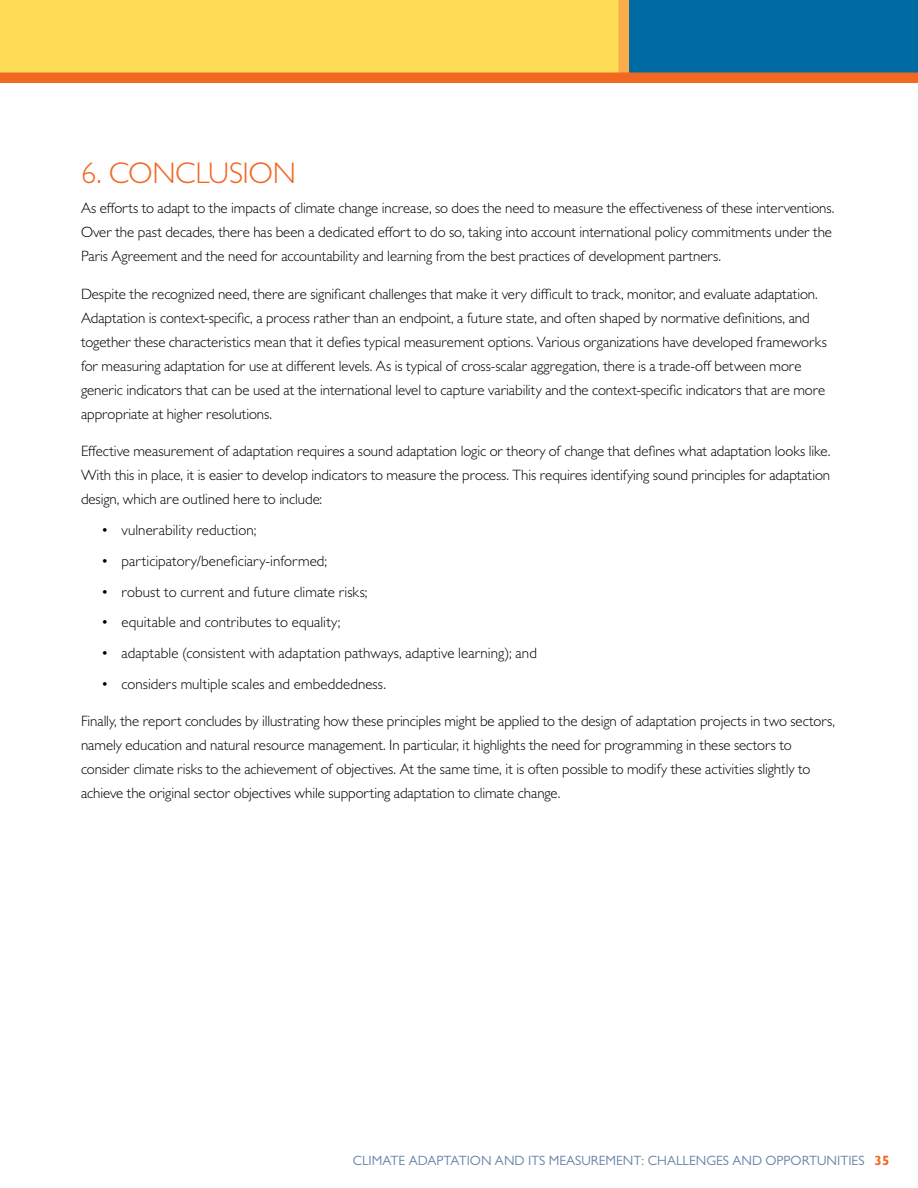
<style>
.page{position:relative;width:918px;height:1188px;background:#fff}
.page>*{position:absolute;margin:0;border:0;box-sizing:border-box;transform-origin:0 0}
.t1{font:300 30px "Gill Sans MT Pro";letter-spacing:-.005em;color:#f26722}
.text{font:300 15px/24px "Gill Sans MT Pro";letter-spacing:-.005em;color:#000}
.t2{font:13.5px "Gill Sans MT Pro";color:#6682a7}
.s1{font-weight:700;color:#f26722}
</style>
<div class="page">
<div style="left:621px;top:0;width:297px;height:76px;background:#006ba3"></div>
<div style="left:0;top:0;width:626px;height:76px;background:#ffdc56"></div>
<div style="left:619px;top:0;width:10px;height:78px;background:#fbac4b"></div>
<div style="left:0;top:73px;width:918px;height:10px;background:#f26722"></div>
<h2 class="t1" style="left:81px;top:155px;width:217px">6. CONCLUSION</h2>
<p class="text" style="left:81px;top:196px;width:755px">As efforts to adapt to the impacts of climate change increase, so does the need to measure the effectiveness of these interventions.<br>Over the past decades, there has been a dedicated effort to do so, taking into account international policy commitments under the<br>Paris Agreement and the need for accountability and learning from the best practices of development partners.</p>
<p class="text" style="left:81px;top:282px;width:747px">Despite the recognized need, there are significant challenges that make it very difficult to track, monitor, and evaluate adaptation.<br>Adaptation is context-specific, a process rather than an endpoint, a future state, and often shaped by normative definitions, and together these characteristics mean that it defies typical measurement options. Various organizations have developed frameworks for measuring adaptation for use at different levels. As is typical of cross-scalar aggregation, there is a trade-off between more generic indicators that can be used at the international level to capture variability and the context-specific indicators that are more appropriate at higher resolutions.</p>
<p class="text" style="left:81px;top:439px;width:751px;text-align:justify">Effective measurement of adaptation requires a sound adaptation logic or theory of change that defines what adaptation looks like.<br>With this in place, it is easier to develop indicators to measure the process. This requires identifying sound principles for adaptation design, which are outlined here to include:</p>
<p class="text" style="left:101px;top:518px;width:157px">• vulnerability reduction;</p>
<p class="text" style="left:101px;top:549px;width:227px">• participatory/beneficiary-informed;</p>
<p class="text" style="left:101px;top:579px;width:268px">• robust to current and future climate risks;</p>
<p class="text" style="left:101px;top:610px;width:241px">• equitable and contributes to equality;</p>
<p class="text" style="left:101px;top:641px;width:437px">• adaptable (consistent with adaptation pathways, adaptive learning); and</p>
<p class="text" style="left:101px;top:672px;width:286px">• considers multiple scales and embeddedness.</p>
<p class="text" style="left:81px;top:709px;width:756px">Finally, the report concludes by illustrating how these principles might be applied to the design of adaptation projects in two sectors, namely education and natural resource management. In particular, it highlights the need for programming in these sectors to consider climate risks to the achievement of objectives. At the same time, it is often possible to modify these activities slightly to achieve the original sector objectives while supporting adaptation to climate change.</p>
<p class="t2" style="left:353px;top:1152px;width:538px">CLIMATE ADAPTATION AND ITS MEASUREMENT: CHALLENGES AND OPPORTUNITIES <span class="s1">35</span></p>
</div>
